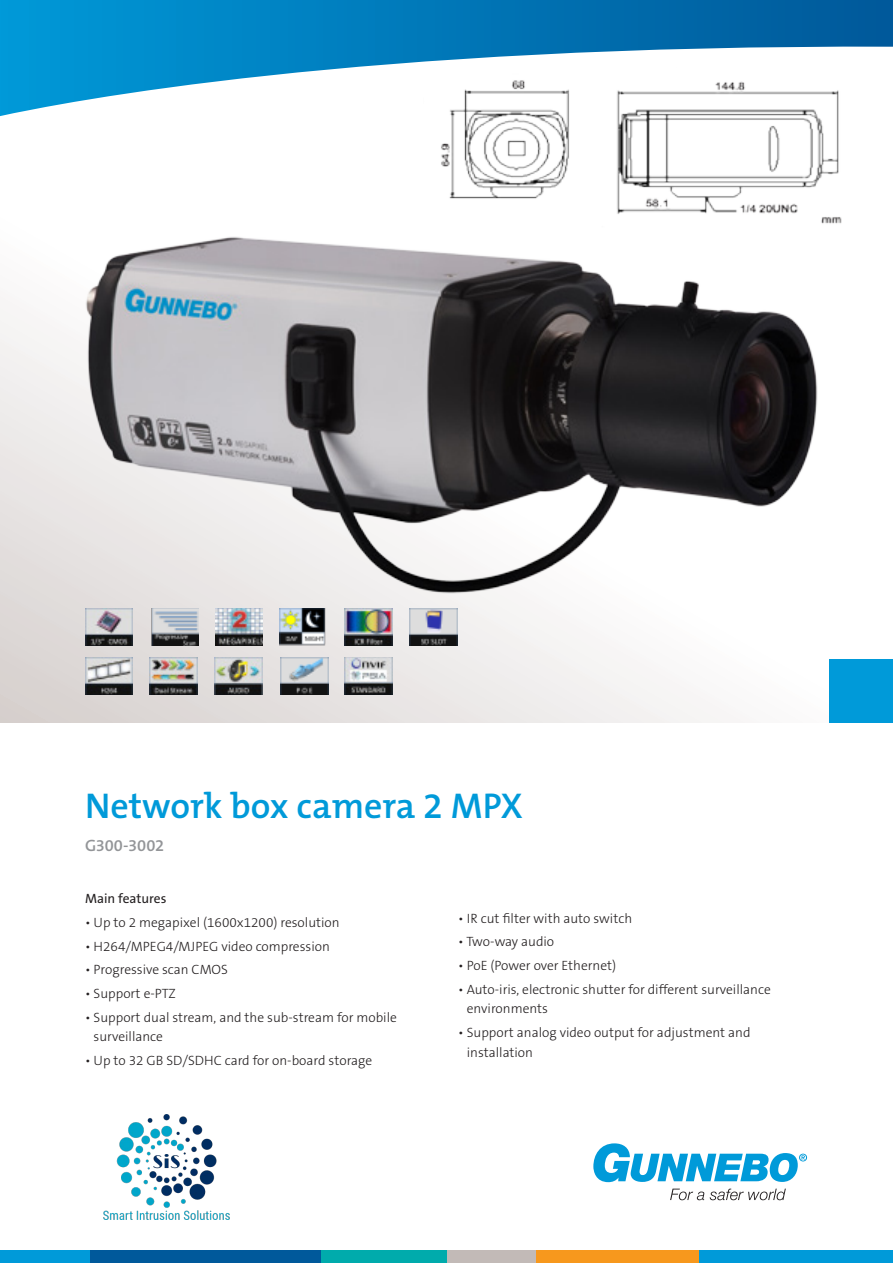
<style>
.page{position:relative;width:893px;height:1263px;background:#fff}
.page>*{position:absolute;margin:0;border:0;box-sizing:border-box;transform-origin:0 0}
.Heading_1_page_1{font:600 36px "The Mix B6";color:#009ad9}
.Heading_2_page_1{font:600 16.5px "The Mix B6";letter-spacing:-.01em;color:#939598}
.t1{font:300 13.5px/19.5px "The Sans B3";color:#231f20}
.t2{font:13.5px "The Sans B5 Plain";color:#231f20}
</style>
<div class="page">
<div style="left:0;top:1250px;width:90px;height:13px;background:#009ad9"></div>
<div style="left:90px;top:1250px;width:232px;height:13px;background:#00599b"></div>
<div style="left:321px;top:1250px;width:127px;height:13px;background:#00abac"></div>
<div style="left:447px;top:1250px;width:91px;height:13px;background:#c2bab7"></div>
<div style="left:537px;top:1250px;width:164px;height:13px;background:#f7981d"></div>
<div style="left:700px;top:1250px;width:193px;height:13px;background:#009ad9"></div>
<svg style="left:670px;top:1188px;width:34px;height:12px"></svg>
<svg style="left:710px;top:1188px;width:76px;height:12px"></svg>
<svg style="left:593px;top:1143px;width:214px;height:39px"></svg>
<svg style="left:0;top:308px;width:724px;height:415px"></svg>
<img style="left:27px;top:237px;width:791px;height:394px">
<img style="left:85px;top:608px;width:48px;height:38px">
<img style="left:150px;top:608px;width:48px;height:37px">
<img style="left:215px;top:608px;width:48px;height:37px">
<img style="left:279px;top:608px;width:48px;height:37px">
<img style="left:345px;top:608px;width:47px;height:37px">
<img style="left:85px;top:657px;width:48px;height:38px">
<img style="left:150px;top:657px;width:47px;height:38px">
<img style="left:281px;top:657px;width:47px;height:38px">
<img style="left:345px;top:657px;width:48px;height:38px">
<img style="left:410px;top:608px;width:47px;height:37px">
<img style="left:214px;top:657px;width:48px;height:38px">
<img style="left:617px;top:116px;width:225px;height:108px">
<img style="left:441px;top:116px;width:128px;height:83px">
<svg style="left:0;top:0;width:893px;height:116px"></svg>
<div style="left:829px;top:659px;width:64px;height:64px;background:#009ad9"></div>
<img style="left:103px;top:1114px;width:127px;height:105px">
<p class="Heading_1_page_1" style="left:85px;top:787px;width:439px">Network box camera 2 MPX</p>
<p class="Heading_2_page_1" style="left:85px;top:837px;width:81px">G300-3002</p>
<p class="t2" style="left:85px;top:891px;width:83px">Main features</p>
<p class="t1" style="left:85px;top:913px;width:256px">• Up to 2 megapixel (1600x1200) resolution</p>
<p class="t1" style="left:85px;top:937px;width:246px">• H264/MPEG4/MJPEG video compression</p>
<p class="t1" style="left:85px;top:960px;width:144px">• Progressive scan CMOS</p>
<p class="t1" style="left:85px;top:984px;width:92px">• Support e-PTZ</p>
<p class="t1" style="left:94px;top:1008px;width:305px;text-indent:-9px">• Support dual stream, and the sub-stream for mobile surveillance</p>
<p class="t1" style="left:85px;top:1051px;width:289px">• Up to 32 GB SD/SDHC card for on-board storage</p>
<p class="t1" style="left:458px;top:909px;width:175px">• IR cut filter with auto switch</p>
<p class="t1" style="left:458px;top:932px;width:98px">• Two-way audio</p>
<p class="t1" style="left:458px;top:956px;width:160px">• PoE (Power over Ethernet)</p>
<p class="t1" style="left:467px;top:980px;width:306px;text-indent:-9px">• Auto-iris, electronic shutter for different surveillance environments</p>
<p class="t1" style="left:467px;top:1023px;width:285px;text-indent:-9px">• Support analog video output for adjustment and installation</p>
</div>
